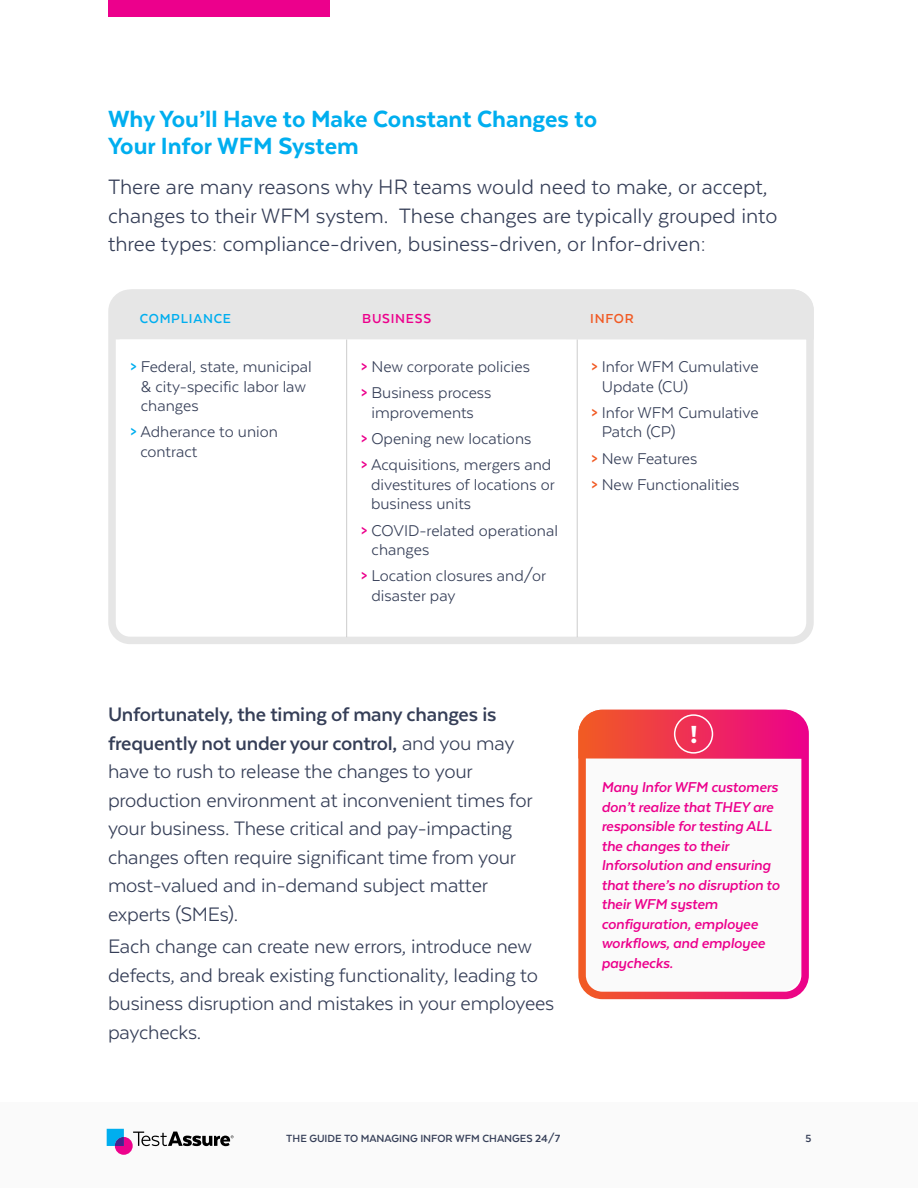
<style>
.page{position:relative;width:918px;height:1188px;background:#fff}
.page>*{position:absolute;margin:0;border:0;box-sizing:border-box;transform-origin:0 0}
.t1{font:900 28.5px "Texta";color:#fff}
.t2{font:800 27px/27px "Texta";color:#00aeef}
.t3{font:24px/28.5px "Texta";color:#353e57}
.t4{font:22.5px/28.5px "Texta";letter-spacing:-.01em;color:#353e57}
.t5{font:18px/19.5px "Texta";color:#353e57}
.t6{font:italic 700 16.5px/19.5px "Texta";letter-spacing:-.01em;color:#ec008c}
.t7{font:700 15px "Texta";letter-spacing:.05em;color:#00aeef}
.t8{font:700 15px "Texta";letter-spacing:.05em;color:#ec008c}
.t9{font:700 15px "Texta";letter-spacing:.05em;color:#f15a24}
.t10{font:700 12px "Texta";color:#353e57}
.s1{font-weight:700;color:#00aeef}
.s2{font-weight:700;color:#ec008c}
.s3{font-weight:700;color:#f15a24}
.s4{font-weight:700}
</style>
<div class="page">
<div style="left:108px;top:0;width:222px;height:16px;background:#ec008c"></div>
<div style="left:0;top:1102px;width:918px;height:86px;background:#fafafa"></div>
<svg style="left:107px;top:1129px;width:127px;height:26px"></svg>
<svg style="left:117px;top:298px;width:688px;height:49px"></svg>
<div style="left:108px;top:289px;width:706px;height:355px;border:8px solid #e6e6e6;border-radius:18px"></div>
<hr style="left:577px;top:340px;width:1px;height:297px;background:#ccc">
<hr style="left:346px;top:340px;width:1px;height:297px;background:#ccc">
<div style="left:579px;top:710px;width:222px;height:282px;background:#fafafa;border-radius:20px"></div>
<div style="left:578px;top:710px;width:231px;height:289px;border:8px solid #fff;border-radius:20px"></div>
<svg style="left:578px;top:709px;width:231px;height:54px;background:#f04569"></svg>
<div style="left:674px;top:714px;width:39px;height:40px;border:2px solid #fff;border-radius:50%"></div>
<p class="t2" style="left:108px;top:105px;width:491px">Why You’ll Have to Make Constant Changes to<br>Your Infor WFM System</p>
<p class="t3" style="left:108px;top:172px;width:671px">There are many reasons why HR teams would need to make, or accept, changes to their WFM system. These changes are typically grouped into three types: compliance-driven, business-driven, or Infor-driven:</p>
<p class="t7" style="left:140px;top:311px;width:93px">COMPLIANCE</p>
<p class="t8" style="left:362px;top:311px;width:70px">BUSINESS</p>
<p class="t9" style="left:590px;top:311px;width:45px">INFOR</p>
<p class="t5" style="left:141px;top:357px;width:173px;text-indent:-11px"><span class="s1">&gt;</span> Federal, state, municipal &amp; city-specific labor law changes</p>
<p class="t5" style="left:140px;top:422px;width:139px;text-indent:-10px"><span class="s1">&gt;</span> Adherance to union contract</p>
<p class="t5" style="left:361px;top:357px;width:171px"><span class="s2">&gt;</span> New corporate policies</p>
<p class="t5" style="left:361px;top:383px;width:132px;text-align:center"><span class="s2">&gt;</span> Business process improvements</p>
<p class="t5" style="left:361px;top:429px;width:172px"><span class="s2">&gt;</span> Opening new locations</p>
<p class="t5" style="left:371px;top:455px;width:185px;text-indent:-10px"><span class="s2">&gt;</span> Acquisitions, mergers and divestitures of locations or business units</p>
<p class="t5" style="left:372px;top:520px;width:188px;text-indent:-11px"><span class="s2">&gt;</span> COVID-related operational changes</p>
<p class="t5" style="left:372px;top:566px;width:176px;text-indent:-11px"><span class="s2">&gt;</span> Location closures and/or disaster pay</p>
<p class="t5" style="left:602px;top:357px;width:158px;text-indent:-11px"><span class="s3">&gt;</span> Infor WFM Cumulative<br>Update (CU)</p>
<p class="t5" style="left:602px;top:402px;width:158px;text-indent:-11px"><span class="s3">&gt;</span> Infor WFM Cumulative<br>Patch (CP)</p>
<p class="t5" style="left:591px;top:448px;width:108px"><span class="s3">&gt;</span> New Features</p>
<p class="t5" style="left:591px;top:474px;width:150px"><span class="s3">&gt;</span> New Functionalities</p>
<p class="t4" style="left:108px;top:700px;width:426px"><span class="s4">Unfortunately, the timing of many changes is frequently not under your control,</span> and you may have to rush to release the changes to your production environment at inconvenient times for your business. These critical and pay-impacting changes often require significant time from your most-valued and in-demand subject matter experts (SMEs).</p>
<p class="t4" style="left:108px;top:932px;width:448px">Each change can create new errors, introduce new defects, and break existing functionality, leading to business disruption and mistakes in your employees paychecks.</p>
<p class="t10" style="left:286px;top:1132px;width:276px">THE GUIDE TO MANAGING INFOR WFM CHANGES 24/7</p>
<p class="t1" style="left:690px;top:720px;width:8px">!</p>
<p class="t6" style="left:601px;top:777px;width:180px">Many Infor WFM customers don’t realize that THEY are responsible for testing ALL the changes to their<br>Inforsolution and ensuring that there’s no disruption to their WFM system configuration, employee workflows, and employee paychecks.</p>
<p class="t10" style="left:805px;top:1132px;width:7px">5</p>
</div>
